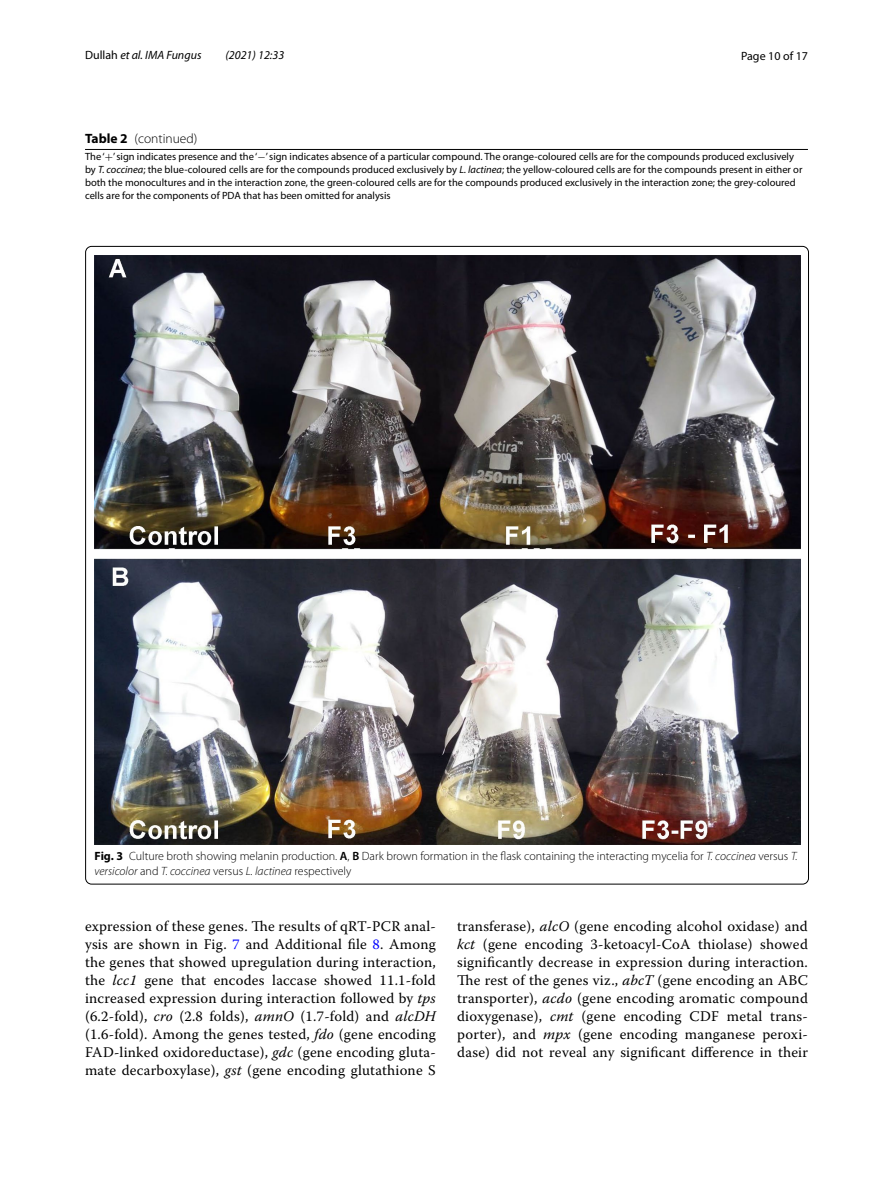
<style>
.page{position:relative;width:893px;height:1187px;background:#fff}
.page>*{position:absolute;margin:0;border:0;box-sizing:border-box;transform-origin:0 0}
.t1{font:14.7px/18px "Warnock Pro";letter-spacing:.015em;color:#000;text-align:justify}
.t2{font:300 13.5px "Myriad Pro";color:#000}
.t3{font:300 12px/15px "Myriad Pro";color:#000}
.t4{font:italic 12px "Myriad Pro";color:#000}
.t5{font:12px "Myriad Pro";color:#000}
.t6{font:10.5px/12.8px "Myriad Pro";color:#000}
.s1{font-style:normal}
.s2{font-weight:700}
.s3{font-family:"MTSY"}
.s4{font-style:italic}
.s5{font-weight:600}
.s6{color:#00f}
</style>
<div class="page">
<hr style="left:85px;top:149px;width:723px;height:1px;background:#000">
<img style="left:94px;top:255px;width:706px;height:589px">
<p class="t4" style="left:85px;top:48px;width:118px"><span class="s1">Dullah</span> et al. IMA Fungus</p>
<p class="t4" style="left:225px;top:48px;width:60px">(2021) 12:33</p>
<p class="t5" style="left:741px;top:48px;width:68px">Page 10 of 17</p>
<p class="t2" style="left:85px;top:131px;width:114px"><span class="s2">Table 2</span> (continued)</p>
<p class="t6" style="left:85px;top:150px;width:719px">The ‘<span class="s3">+</span>’ sign indicates presence and the ‘<span class="s3">−</span>’ sign indicates absence of a particular compound. The orange-coloured cells are for the compounds produced exclusively by <span class="s4">T. coccinea</span>; the blue-coloured cells are for the compounds produced exclusively by <span class="s4">L. lactinea</span>; the yellow-coloured cells are for the compounds present in either or both the monocultures and in the interaction zone, the green-coloured cells are for the compounds produced exclusively in the interaction zone; the grey-coloured cells are for the components of PDA that has been omitted for analysis</p>
<p class="t3" style="left:95px;top:848px;width:705px"><span class="s2">Fig. 3</span> Culture broth showing melanin production. <span class="s5">A</span>, <span class="s5">B</span> Dark brown formation in the flask containing the interacting mycelia for <span class="s4">T. coccinea</span> versus <span class="s4">T. versicolor</span> and <span class="s4">T. coccinea</span> versus <span class="s4">L. lactinea</span> respectively</p>
<p class="t1" style="left:85px;top:917px;width:352px">expression of these genes. The results of qRT-PCR anal&shy;ysis are shown in Fig. <span class="s6">7</span> and Additional file <span class="s6">8</span>. Among the genes that showed upregulation during interaction, the <span class="s4">lcc1</span> gene that encodes laccase showed 11.1-fold increased expression during interaction followed by <span class="s4">tps </span>(6.2-fold), <span class="s4">cro</span> (2.8 folds), <span class="s4">amnO</span> (1.7-fold) and <span class="s4">alcDH </span>(1.6-fold). Among the genes tested, <span class="s4">fdo</span> (gene encoding FAD-linked oxidoreductase), <span class="s4">gdc</span> (gene encoding gluta&shy;mate decarboxylase), <span class="s4">gst</span> (gene encoding glutathione S</p>
<p class="t1" style="left:457px;top:917px;width:352px">transferase), <span class="s4">alcO</span> (gene encoding alcohol oxidase) and <span class="s4">kct</span> (gene encoding 3-ketoacyl-CoA thiolase) showed significantly decrease in expression during interaction.<br>The rest of the genes viz., <span class="s4">abcT</span> (gene encoding an ABC transporter), <span class="s4">acdo</span> (gene encoding aromatic compound dioxygenase), <span class="s4">cmt</span> (gene encoding CDF metal trans&shy;porter), and <span class="s4">mpx</span> (gene encoding manganese peroxi&shy;dase) did not reveal any significant difference in their</p>
</div>
